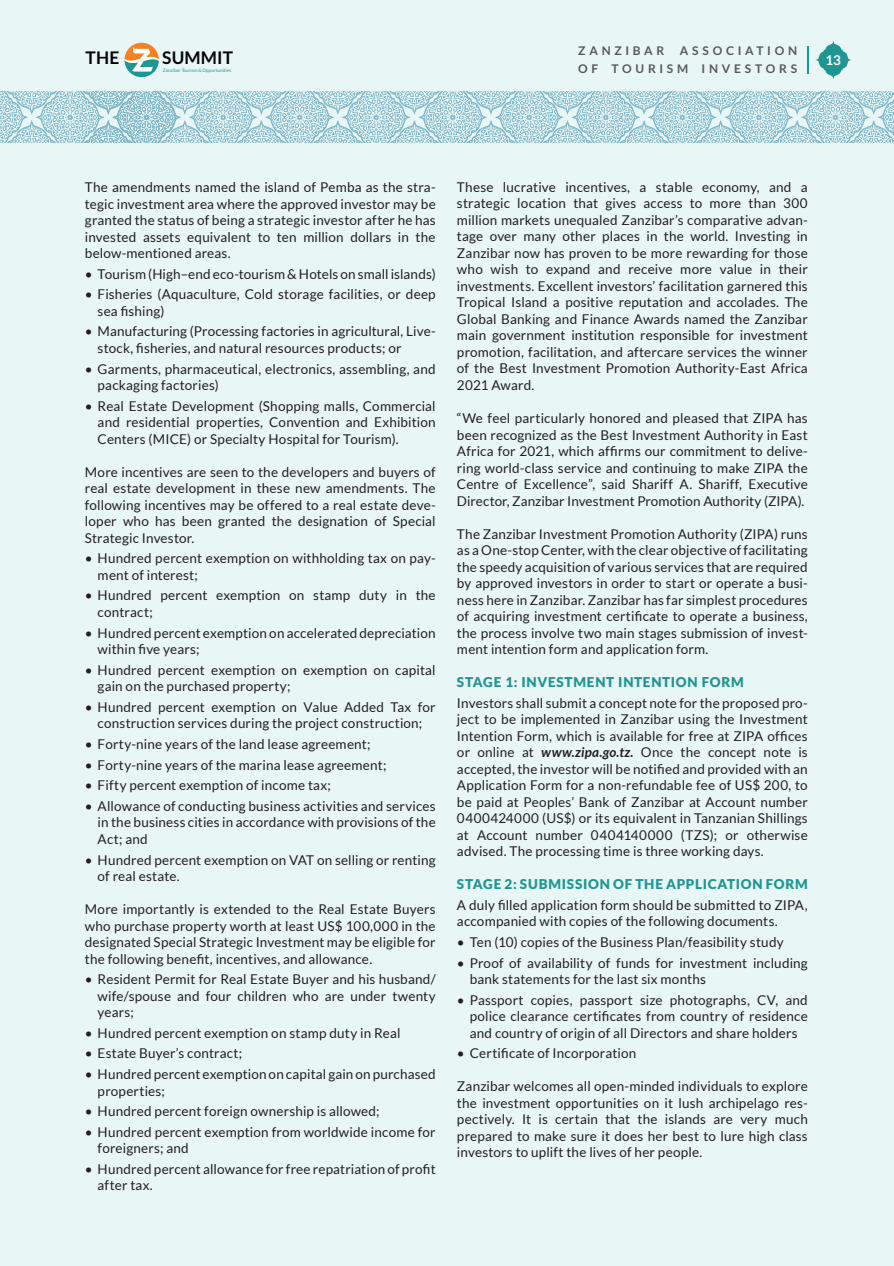
<style>
.page{position:relative;width:894px;height:1266px;background:#e9f6f6}
.page>*{position:absolute;margin:0;border:0;box-sizing:border-box;transform-origin:0 0}
.t1{font:700 17.4px "Lato";letter-spacing:.015em;color:#050504}
.t2{font:13.5px/16.5px "Lato";letter-spacing:.01em;color:#231f20}
.t3{font:900 13.5px "Lato";letter-spacing:.055em;color:#1f9692}
.t4{font:700 13.5px "Lato";color:#fff}
.t5{font:700 12px/18px "Lato";letter-spacing:.31em;color:#57585a;text-align:right}
.t6{font:4.65px "Lato";letter-spacing:-.005em;color:#1d948f}
.s1{font-weight:700;font-style:italic}
</style>
<div class="page">
<svg style="left:0;top:92px;width:894px;height:51px"></svg>
<svg style="left:807px;top:46px;width:1px;height:28px"></svg>
<svg style="left:816px;top:41px;width:35px;height:38px"></svg>
<svg style="left:124px;top:43px;width:35px;height:34px"></svg>
<p class="t1" style="left:86px;top:48px;width:35px">THE</p>
<p class="t1" style="left:162px;top:48px;width:72px">SUMMIT</p>
<p class="t6" style="left:163px;top:67px;width:70px">Zanzibar Tourism &amp; Opportunities</p>
<p class="t5" style="left:578px;top:42px;width:220px">ASSOCIATION<br>OF TOURISM INVESTORS</p>
<p class="t4" style="left:826px;top:52px;width:17px">13</p>
<p class="t5" style="left:578px;top:42px;width:88px">ZANZIBAR</p>
<p class="t2" style="left:85px;top:179px;width:352px;text-align:justify">The amendments named the island of Pemba as the stra&shy;tegic investment area where the approved investor may be granted the status of being a strategic investor after he has invested assets equivalent to ten million dollars in the below-mentioned areas.</p>
<p class="t2" style="left:85px;top:265px;width:352px">• Tourism (High–end eco-tourism &amp; Hotels on small islands)</p>
<p class="t2" style="left:98px;top:286px;width:340px;text-indent:-13px">• Fisheries (Aquaculture, Cold storage facilities, or deep sea fishing)</p>
<p class="t2" style="left:98px;top:323px;width:338px;text-indent:-13px">• Manufacturing (Processing factories in agricultural, Live&shy;stock, fisheries, and natural resources products; or</p>
<p class="t2" style="left:98px;top:360px;width:340px;text-indent:-13px">• Garments, pharmaceutical, electronics, assembling, and packaging factories)</p>
<p class="t2" style="left:98px;top:397px;width:340px;text-align:justify;text-indent:-13px">• Real Estate Development (Shopping malls, Commercial and residential properties, Convention and Exhibition Centers (MICE) or Specialty Hospital for Tourism).</p>
<p class="t2" style="left:85px;top:463px;width:352px;text-align:justify">More incentives are seen to the developers and buyers of real estate development in these new amendments. The following incentives may be offered to a real estate deve&shy;loper who has been granted the designation of Special Strategic Investor.</p>
<p class="t2" style="left:98px;top:550px;width:338px;text-indent:-13px">• Hundred percent exemption on withholding tax on pay&shy;ment of interest;</p>
<p class="t2" style="left:98px;top:587px;width:340px;text-indent:-13px">• Hundred percent exemption on stamp duty in the contract;</p>
<p class="t2" style="left:98px;top:624px;width:340px;text-indent:-13px">• Hundred percent exemption on accelerated depreciation within five years;</p>
<p class="t2" style="left:98px;top:661px;width:340px;text-indent:-13px">• Hundred percent exemption on exemption on capital gain on the purchased property;</p>
<p class="t2" style="left:85px;top:698px;width:352px;text-align:center">• Hundred percent exemption on Value Added Tax for construction services during the project construction;</p>
<p class="t2" style="left:85px;top:736px;width:287px">• Forty-nine years of the land lease agreement;</p>
<p class="t2" style="left:85px;top:756px;width:303px">• Forty-nine years of the marina lease agreement;</p>
<p class="t2" style="left:85px;top:777px;width:247px">• Fifty percent exemption of income tax;</p>
<p class="t2" style="left:98px;top:797px;width:340px;text-align:justify;text-indent:-13px">• Allowance of conducting business activities and services in the business cities in accordance with provisions of the Act; and</p>
<p class="t2" style="left:98px;top:851px;width:340px;text-indent:-13px">• Hundred percent exemption on VAT on selling or renting of real estate.</p>
<p class="t2" style="left:85px;top:901px;width:352px;text-align:justify">More importantly is extended to the Real Estate Buyers who purchase property worth at least US$ 100,000 in the designated Special Strategic Investment may be eligible for the following benefit, incentives, and allowance.</p>
<p class="t2" style="left:98px;top:971px;width:340px;text-align:justify;text-indent:-13px">• Resident Permit for Real Estate Buyer and his husband/ wife/spouse and four children who are under twenty years;</p>
<p class="t2" style="left:85px;top:1024px;width:317px">• Hundred percent exemption on stamp duty in Real</p>
<p class="t2" style="left:85px;top:1045px;width:159px">• Estate Buyer’s contract;</p>
<p class="t2" style="left:98px;top:1066px;width:340px;text-indent:-13px">• Hundred percent exemption on capital gain on purchased properties;</p>
<p class="t2" style="left:85px;top:1103px;width:296px">• Hundred percent foreign ownership is allowed;</p>
<p class="t2" style="left:98px;top:1123px;width:340px;text-indent:-13px">• Hundred percent exemption from worldwide income for foreigners; and</p>
<p class="t2" style="left:98px;top:1160px;width:340px;text-indent:-13px">• Hundred percent allowance for free repatriation of profit after tax.</p>
<p class="t2" style="left:457px;top:179px;width:352px;text-align:justify">These lucrative incentives, a stable economy, and a strategic location that gives access to more than 300 million markets unequaled Zanzibar’s comparative advan&shy;tage over many other places in the world. Investing in Zanzibar now has proven to be more rewarding for those who wish to expand and receive more value in their investments. Excellent investors’ facilitation garnered this Tropical Island a positive reputation and accolades. The Global Banking and Finance Awards named the Zanzibar main government institution responsible for investment promotion, facilitation, and aftercare services the winner of the Best Investment Promotion Authority-East Africa 2021 Award.</p>
<p class="t2" style="left:457px;top:410px;width:352px;text-align:justify">“We feel particularly honored and pleased that ZIPA has been recognized as the Best Investment Authority in East Africa for 2021, which affirms our commitment to delive&shy;ring world-class service and continuing to make ZIPA the Centre of Excellence”, said Shariff A. Shariff, Executive Director, Zanzibar Investment Promotion Authority (ZIPA).</p>
<p class="t2" style="left:457px;top:525px;width:352px;text-align:justify">The Zanzibar Investment Promotion Authority (ZIPA) runs as a One-stop Center, with the clear objective of facilitating the speedy acquisition of various services that are required by approved investors in order to start or operate a busi&shy;ness here in Zanzibar. Zanzibar has far simplest procedures of acquiring investment certificate to operate a business, the process involve two main stages submission of invest&shy;ment intention form and application form.</p>
<p class="t3" style="left:457px;top:674px;width:288px">STAGE 1: INVESTMENT INTENTION FORM</p>
<p class="t2" style="left:457px;top:694px;width:352px;text-align:justify">Investors shall submit a concept note for the proposed pro&shy;ject to be implemented in Zanzibar using the Investment Intention Form, which is available for free at ZIPA offices or online at <span class="s1">www.zipa.go.tz.</span> Once the concept note is accepted, the investor will be notified and provided with an Application Form for a non-refundable fee of US$ 200, to be paid at Peoples’ Bank of Zanzibar at Account number 0400424000 (US$) or its equivalent in Tanzanian Shillings at Account number 0404140000 (TZS); or otherwise advised. The processing time is three working days.</p>
<p class="t3" style="left:457px;top:876px;width:352px">STAGE 2: SUBMISSION OF THE APPLICATION FORM</p>
<p class="t2" style="left:457px;top:896px;width:352px">A duly filled application form should be submitted to ZIPA, accompanied with copies of the following documents.</p>
<p class="t2" style="left:457px;top:933px;width:328px">• Ten (10) copies of the Business Plan/feasibility study</p>
<p class="t2" style="left:470px;top:954px;width:340px;text-indent:-13px">• Proof of availability of funds for investment including bank statements for the last six months</p>
<p class="t2" style="left:470px;top:991px;width:340px;text-align:justify;text-indent:-13px">• Passport copies, passport size photographs, CV, and police clearance certificates from country of residence and country of origin of all Directors and share holders</p>
<p class="t2" style="left:457px;top:1045px;width:181px">• Certificate of Incorporation</p>
<p class="t2" style="left:457px;top:1078px;width:352px;text-align:justify">Zanzibar welcomes all open-minded individuals to explore the investment opportunities on it lush archipelago res&shy;pectively. It is certain that the islands are very much prepared to make sure it does her best to lure high class investors to uplift the lives of her people.</p>
</div>
